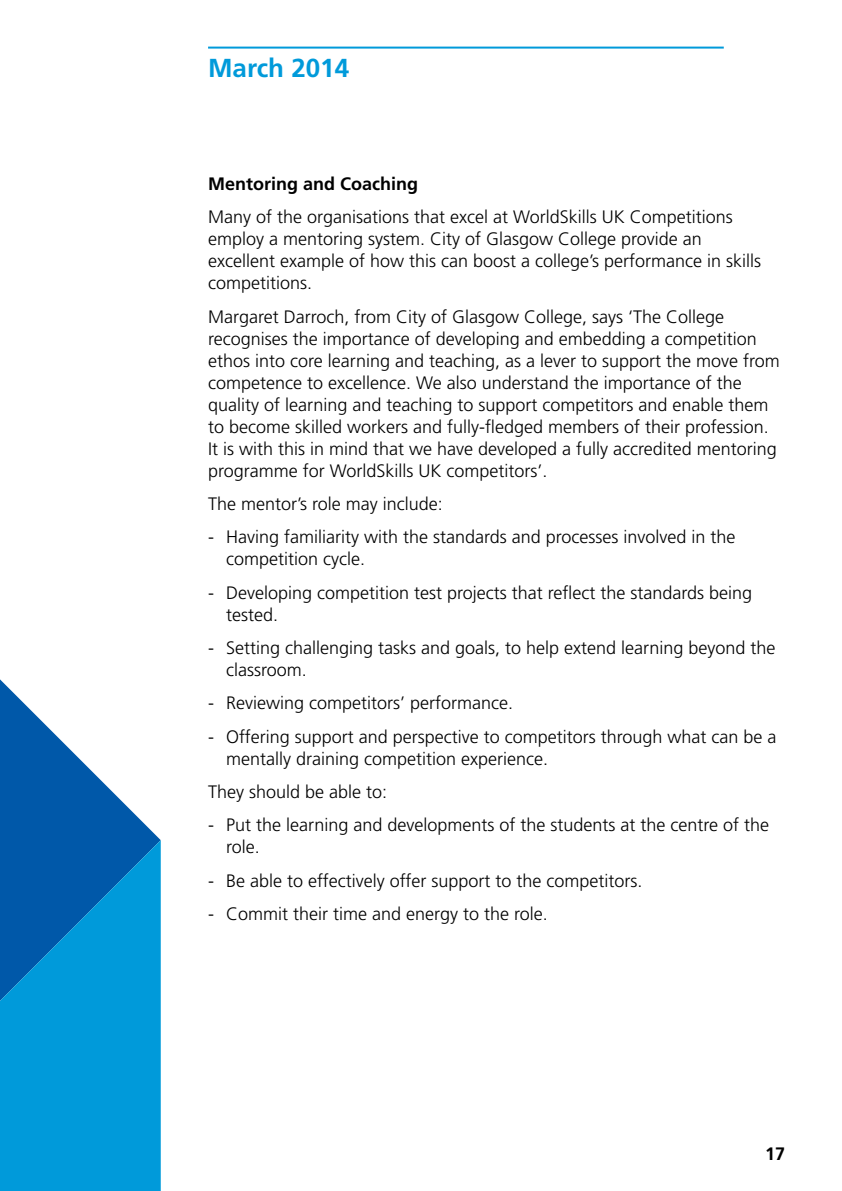
<style>
.page{position:relative;width:842px;height:1191px;background:#fff}
.page>*{position:absolute;margin:0;border:0;box-sizing:border-box;transform-origin:0 0}
.t1{font:700 26px "Frutiger";color:#009ada}
.t2{font:300 18px/22px "Frutiger";color:#000}
.t3{font:700 18px "Frutiger";color:#000}
</style>
<div class="page">
<hr style="left:208px;top:47px;width:516px;height:2px;background:#009ada">
<svg style="left:0;top:679px;width:161px;height:161px"></svg>
<svg style="left:0;top:840px;width:161px;height:351px;fill:#009ada"></svg>
<h1 class="t1" style="left:208px;top:53px;width:143px">March 2014</h1>
<p class="t3" style="left:208px;top:173px;width:212px">Mentoring and Coaching</p>
<p class="t2" style="left:208px;top:206px;width:555px">Many of the organisations that excel at WorldSkills UK Competitions employ a mentoring system. City of Glasgow College provide an excellent example of how this can boost a college’s performance in skills competitions.</p>
<p class="t2" style="left:208px;top:305px;width:573px">Margaret Darroch, from City of Glasgow College, says ‘The College recognises the importance of developing and embedding a competition ethos into core learning and teaching, as a lever to support the move from competence to excellence. We also understand the importance of the quality of learning and teaching to support competitors and enable them to become skilled workers and fully-fledged members of their profession.<br>It is with this in mind that we have developed a fully accredited mentoring programme for WorldSkills UK competitors’.</p>
<p class="t2" style="left:208px;top:493px;width:236px">The mentor’s role may include:</p>
<p class="t2" style="left:226px;top:526px;width:511px;text-indent:-18px">- Having familiarity with the standards and processes involved in the competition cycle.</p>
<p class="t2" style="left:226px;top:581px;width:528px;text-indent:-18px">- Developing competition test projects that reflect the standards being tested.</p>
<p class="t2" style="left:226px;top:637px;width:551px;text-indent:-18px">- Setting challenging tasks and goals, to help extend learning beyond the classroom.</p>
<p class="t2" style="left:208px;top:692px;width:307px">- Reviewing competitors’ performance.</p>
<p class="t2" style="left:226px;top:725px;width:552px;text-indent:-18px">- Offering support and perspective to competitors through what can be a mentally draining competition experience.</p>
<p class="t2" style="left:208px;top:781px;width:181px">They should be able to:</p>
<p class="t2" style="left:226px;top:814px;width:545px;text-indent:-18px">- Put the learning and developments of the students at the centre of the role.</p>
<p class="t2" style="left:208px;top:869px;width:436px">- Be able to effectively offer support to the competitors.</p>
<p class="t2" style="left:208px;top:903px;width:341px">- Commit their time and energy to the role.</p>
<p class="t3" style="left:765px;top:1142px;width:22px">17</p>
</div>
